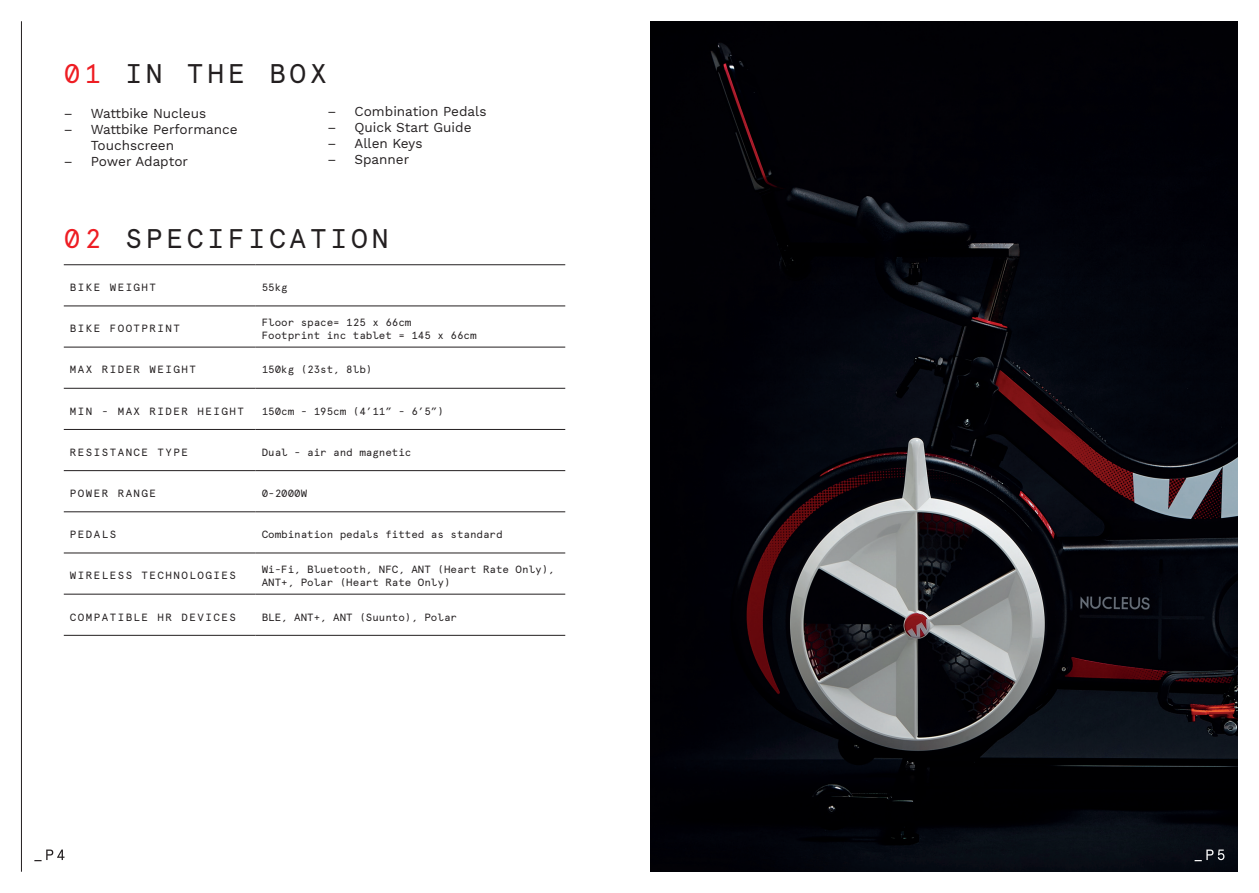
<style>
.page{position:relative;width:1259px;height:893px;background:#fff}
.page>*{position:absolute;margin:0;border:0;box-sizing:border-box;transform-origin:0 0}
.t1{font:27px "Apercu Pro Mono";letter-spacing:.14em;color:#231f20}
.t2{font:13.5px/16.2px "Work Sans";color:#231f20}
.t3{font:10.5px/13.2px "Apercu Pro Mono";color:#231f20}
.t4{font:10.5px "Apercu Pro Mono";letter-spacing:.14em;color:#231f20}
.s1{color:#ee1d23}
</style>
<div class="page">
<img style="left:651px;top:21px;width:586px;height:851px">
<hr style="left:21px;top:21px;width:1px;height:851px;background:#231f20">
<hr style="left:64px;top:264px;width:192px;height:1px;background:#231f20">
<hr style="left:256px;top:264px;width:310px;height:1px;background:#231f20">
<hr style="left:64px;top:306px;width:192px;height:1px;background:#231f20">
<hr style="left:256px;top:306px;width:310px;height:1px;background:#231f20">
<hr style="left:64px;top:347px;width:192px;height:1px;background:#231f20">
<hr style="left:256px;top:347px;width:310px;height:1px;background:#231f20">
<hr style="left:64px;top:388px;width:192px;height:1px;background:#231f20">
<hr style="left:256px;top:388px;width:310px;height:1px;background:#231f20">
<hr style="left:64px;top:429px;width:192px;height:1px;background:#231f20">
<hr style="left:256px;top:429px;width:310px;height:1px;background:#231f20">
<hr style="left:64px;top:470px;width:192px;height:1px;background:#231f20">
<hr style="left:256px;top:470px;width:310px;height:1px;background:#231f20">
<hr style="left:64px;top:512px;width:192px;height:1px;background:#231f20">
<hr style="left:256px;top:512px;width:310px;height:1px;background:#231f20">
<hr style="left:64px;top:553px;width:192px;height:1px;background:#231f20">
<hr style="left:256px;top:553px;width:310px;height:1px;background:#231f20">
<hr style="left:64px;top:594px;width:192px;height:1px;background:#231f20">
<hr style="left:256px;top:594px;width:310px;height:1px;background:#231f20">
<hr style="left:64px;top:635px;width:192px;height:1px;background:#231f20">
<hr style="left:256px;top:635px;width:310px;height:1px;background:#231f20">
<hr style="left:565px;top:64px;width:1px;height:765px;background:#fff">
<svg style="left:34px;top:849px;width:30px;height:12px"></svg>
<svg style="left:1194px;top:849px;width:30px;height:12px"></svg>
<h1 class="t1" style="left:64px;top:53px;width:264px"><span class="s1">01</span> IN THE BOX</h1>
<p class="t2" style="left:64px;top:106px;width:144px">– Wattbike Nucleus</p>
<p class="t2" style="left:91px;top:122px;width:148px;text-indent:-27px">– Wattbike Performance<br>Touchscreen</p>
<p class="t2" style="left:64px;top:154px;width:126px">– Power Adaptor</p>
<p class="t2" style="left:327px;top:103px;width:160px">– Combination Pedals</p>
<p class="t2" style="left:327px;top:120px;width:146px">– Quick Start Guide</p>
<p class="t2" style="left:327px;top:136px;width:96px">– Allen Keys</p>
<p class="t2" style="left:327px;top:152px;width:83px">– Spanner</p>
<h1 class="t1" style="left:64px;top:218px;width:326px"><span class="s1">02</span> SPECIFICATION</h1>
<p class="t4" style="left:70px;top:280px;width:88px">BIKE WEIGHT</p>
<p class="t3" style="left:262px;top:280px;width:28px">55kg</p>
<p class="t4" style="left:70px;top:321px;width:112px">BIKE FOOTPRINT</p>
<p class="t3" style="left:262px;top:315px;width:216px">Floor space= 125 x 66cm<br>Footprint inc tablet = 145 x 66cm</p>
<p class="t4" style="left:70px;top:362px;width:128px">MAX RIDER WEIGHT</p>
<p class="t3" style="left:262px;top:362px;width:112px">150kg (23st, 8lb)</p>
<p class="t4" style="left:70px;top:403px;width:176px">MIN - MAX RIDER HEIGHT</p>
<p class="t3" style="left:262px;top:403px;width:184px">150cm - 195cm (4’11” - 6’5”)</p>
<p class="t4" style="left:70px;top:444px;width:120px">RESISTANCE TYPE</p>
<p class="t3" style="left:262px;top:445px;width:151px">Dual - air and magnetic</p>
<p class="t4" style="left:70px;top:485px;width:88px">POWER RANGE</p>
<p class="t3" style="left:262px;top:486px;width:47px">0-2000W</p>
<p class="t3" style="left:70px;top:527px;width:48px">PEDALS</p>
<p class="t3" style="left:262px;top:527px;width:242px">Combination pedals fitted as standard</p>
<p class="t4" style="left:70px;top:568px;width:168px">WIRELESS TECHNOLOGIES</p>
<p class="t3" style="left:262px;top:562px;width:294px;line-height:12.6px">Wi-Fi, Bluetooth, NFC, ANT (Heart Rate Only),<br>ANT+, Polar (Heart Rate Only)</p>
<p class="t4" style="left:70px;top:609px;width:168px">COMPATIBLE HR DEVICES</p>
<p class="t3" style="left:262px;top:609px;width:197px">BLE, ANT+, ANT (Suunto), Polar</p>
</div>
